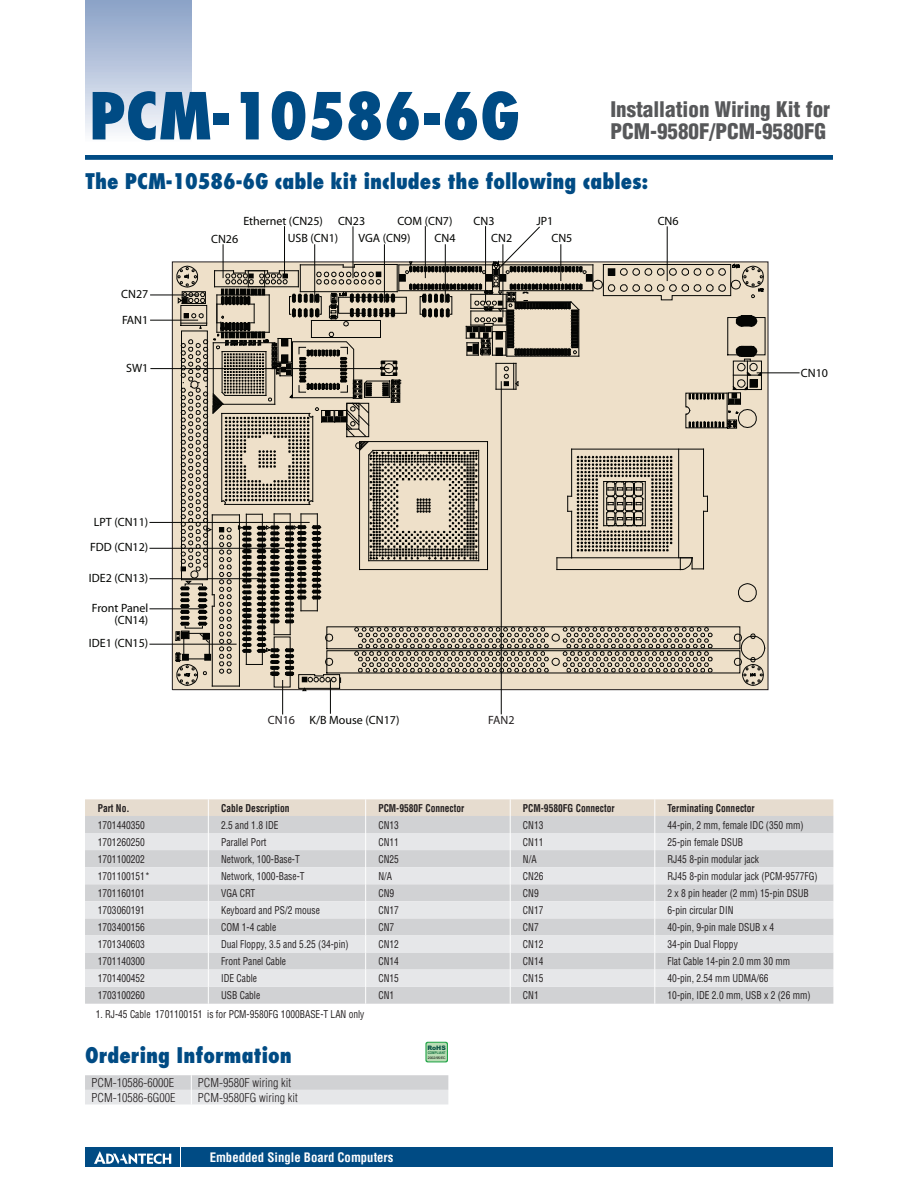
<style>
.page{position:relative;width:918px;height:1188px;background:#fff}
.page>*{position:absolute;margin:0;border:0;box-sizing:border-box;transform-origin:0 0}
.DS_Model_Name_1P{font:800 condensed 63px "Futura";color:#004b84}
.DS_Paragraph_Header{font:800 condensed 21px "Futura";color:#004b84}
.DS_Headline-1P{font:900 condensed 21px "Helvetica";color:#57585a}
.DS_www{font:700 condensed 12.75px "Helvetica";color:#fff}
.t1{font:12px/26.4px "Myriad";color:#040503}
.DS_Tab-data{font:300 condensed 12px "Helvetica";color:#231f20}
.t2{font:12px "Myriad";color:#231f20}
._02{font:condensed 10.5px "Helvetica";color:#231f20;scale:.9 1}
._01{font:700 condensed 10.5px "Helvetica";color:#231f20;scale:.9 1}
.t3{font:900 6.15px "Arial";color:#0c5446}
.t4{font:700 3.75px "Arial Narrow";color:#0c6a39}
.t5{font:3.45px "Arial";color:#040503}
.s1{color:#231f20}
</style>
<div class="page">
<div style="left:85px;top:0;width:106px;height:143px;background:linear-gradient(to bottom,#879fc5,#fafafd)"></div>
<div style="left:182px;top:1147px;width:651px;height:20px;background:#004b84"></div>
<div style="left:85px;top:1147px;width:95px;height:20px;background:#004b84"></div>
<svg style="left:94px;top:1151px;width:77px;height:13px"></svg>
<div style="left:85px;top:155px;width:748px;height:5px;background:#004b84"></div>
<svg style="left:85px;top:799px;width:748px;height:205px;background:#dcdcdc"></svg>
<svg style="left:85px;top:1075px;width:363px;height:29px;background:#dbdcde"></svg>
<hr style="left:151px;top:295px;width:47px;height:1px;background:#040503">
<hr style="left:151px;top:320px;width:47px;height:1px;background:#040503">
<hr style="left:151px;top:368px;width:238px;height:1px;background:#040503">
<hr style="left:150px;top:522px;width:159px;height:1px;background:#040503">
<hr style="left:150px;top:548px;width:134px;height:1px;background:#040503">
<hr style="left:150px;top:578px;width:109px;height:1px;background:#040503">
<hr style="left:150px;top:609px;width:54px;height:1px;background:#040503">
<hr style="left:150px;top:644px;width:86px;height:1px;background:#040503">
<hr style="left:282px;top:681px;width:1px;height:33px;background:#040503">
<hr style="left:330px;top:681px;width:1px;height:32px;background:#040503">
<hr style="left:501px;top:382px;width:1px;height:332px;background:#040503">
<hr style="left:757px;top:373px;width:42px;height:1px;background:#040503">
<svg style="left:175px;top:227px;width:591px;height:464px;background:#c8bdab"></svg>
<svg style="left:425px;top:1042px;width:23px;height:20px"></svg>
<p class="DS_Model_Name_1P" style="left:89px;top:76px;width:433px">PCM-10586-6G</p>
<p class="DS_Headline-1P" style="left:610px;top:96px;width:221px">Installation Wiring Kit for</p>
<p class="DS_Headline-1P" style="left:610px;top:119px;width:217px">PCM-9580F/PCM-9580FG</p>
<p class="DS_Paragraph_Header" style="left:85px;top:168px;width:565px">The PCM-10586-6G cable kit includes the following cables:</p>
<p class="t1" style="left:243px;top:208px;width:81px">Ethernet (CN25)</p>
<p class="t1" style="left:338px;top:208px;width:29px">CN23</p>
<p class="t1" style="left:398px;top:208px;width:56px">COM (CN7)</p>
<p class="t1" style="left:211px;top:227px;width:29px">CN26</p>
<p class="t1" style="left:288px;top:226px;width:52px">USB (CN1)</p>
<p class="t1" style="left:358px;top:226px;width:54px">VGA (CN9)</p>
<p class="t1" style="left:435px;top:226px;width:23px">CN4</p>
<p class="t1" style="left:474px;top:208px;width:23px">CN3</p>
<p class="t1" style="left:536px;top:208px;width:18px">JP1</p>
<p class="t1" style="left:491px;top:226px;width:23px">CN2</p>
<p class="t1" style="left:551px;top:226px;width:23px">CN5</p>
<p class="t1" style="left:658px;top:208px;width:23px">CN6</p>
<p class="t1" style="left:121px;top:281px;width:29px">CN27<br>FAN1</p>
<p class="t1" style="left:126px;top:356px;width:24px">SW1</p>
<p class="t1" style="left:94px;top:509px;width:56px">LPT (CN11)</p>
<p class="t1" style="left:90px;top:535px;width:60px">FDD (CN12)</p>
<p class="t1" style="left:89px;top:565px;width:61px">IDE2 (CN13)</p>
<p class="t1" style="left:92px;top:602px;width:58px;line-height:12px;text-align:right">Front Panel (CN14)</p>
<p class="t1" style="left:89px;top:630px;width:61px">IDE1 (CN15)</p>
<p class="t1" style="left:268px;top:707px;width:133px"><span class="s1">CN16</span> K/B Mouse (CN17)</p>
<p class="t2" style="left:488px;top:714px;width:28px">FAN2</p>
<p class="t1" style="left:801px;top:360px;width:29px">CN10</p>
<p class="_01" style="left:98px;top:802px;width:37px">Part No.</p>
<p class="_01" style="left:221px;top:802px;width:78px">Cable Description</p>
<p class="_01" style="left:378px;top:802px;width:97px">PCM-9580F Connector</p>
<p class="_01" style="left:523px;top:802px;width:103px">PCM-9580FG Connector</p>
<p class="_01" style="left:668px;top:802px;width:98px">Terminating Connector</p>
<p class="_02" style="left:98px;top:818px;width:54px">1701440350</p>
<p class="_02" style="left:221px;top:818px;width:65px">2.5 and 1.8 IDE</p>
<p class="_02" style="left:378px;top:818px;width:24px">CN13</p>
<p class="_02" style="left:523px;top:818px;width:24px">CN13</p>
<p class="_02" style="left:668px;top:818px;width:153px">44-pin, 2 mm, female IDC (350 mm)</p>
<p class="_02" style="left:98px;top:835px;width:54px">1701260250</p>
<p class="_02" style="left:221px;top:835px;width:52px">Parallel Port</p>
<p class="_02" style="left:378px;top:835px;width:24px">CN11</p>
<p class="_02" style="left:523px;top:835px;width:24px">CN11</p>
<p class="_02" style="left:668px;top:835px;width:85px">25-pin female DSUB</p>
<p class="_02" style="left:98px;top:853px;width:54px">1701100202</p>
<p class="_02" style="left:221px;top:853px;width:89px">Network, 100-Base-T</p>
<p class="_02" style="left:378px;top:853px;width:24px">CN25</p>
<p class="_02" style="left:523px;top:853px;width:17px">N/A</p>
<p class="_02" style="left:668px;top:853px;width:103px">RJ45 8-pin modular jack</p>
<p class="_02" style="left:98px;top:870px;width:59px">1701100151*</p>
<p class="_02" style="left:221px;top:870px;width:94px">Network, 1000-Base-T</p>
<p class="_02" style="left:378px;top:870px;width:17px">N/A</p>
<p class="_02" style="left:523px;top:870px;width:24px">CN26</p>
<p class="_02" style="left:668px;top:870px;width:168px">RJ45 8-pin modular jack (PCM-9577FG)</p>
<p class="_02" style="left:98px;top:887px;width:54px">1701160101</p>
<p class="_02" style="left:221px;top:887px;width:40px">VGA CRT</p>
<p class="_02" style="left:378px;top:887px;width:19px">CN9</p>
<p class="_02" style="left:523px;top:887px;width:19px">CN9</p>
<p class="_02" style="left:668px;top:887px;width:158px">2 x 8 pin header (2 mm) 15-pin DSUB</p>
<p class="_02" style="left:98px;top:904px;width:54px">1703060191</p>
<p class="_02" style="left:221px;top:904px;width:111px">Keyboard and PS/2 mouse</p>
<p class="_02" style="left:378px;top:904px;width:24px">CN17</p>
<p class="_02" style="left:523px;top:904px;width:24px">CN17</p>
<p class="_02" style="left:668px;top:904px;width:75px">6-pin circular DIN</p>
<p class="_02" style="left:98px;top:921px;width:54px">1703400156</p>
<p class="_02" style="left:221px;top:921px;width:63px">COM 1-4 cable</p>
<p class="_02" style="left:378px;top:921px;width:19px">CN7</p>
<p class="_02" style="left:523px;top:921px;width:19px">CN7</p>
<p class="_02" style="left:668px;top:921px;width:120px">40-pin, 9-pin male DSUB x 4</p>
<p class="_02" style="left:98px;top:938px;width:54px">1701340603</p>
<p class="_02" style="left:221px;top:938px;width:143px">Dual Floppy, 3.5 and 5.25 (34-pin)</p>
<p class="_02" style="left:378px;top:938px;width:24px">CN12</p>
<p class="_02" style="left:523px;top:938px;width:24px">CN12</p>
<p class="_02" style="left:668px;top:938px;width:80px">34-pin Dual Floppy</p>
<p class="_02" style="left:98px;top:955px;width:54px">1701140300</p>
<p class="_02" style="left:221px;top:955px;width:74px">Front Panel Cable</p>
<p class="_02" style="left:378px;top:955px;width:24px">CN14</p>
<p class="_02" style="left:523px;top:955px;width:24px">CN14</p>
<p class="_02" style="left:668px;top:955px;width:138px">Flat Cable 14-pin 2.0 mm 30 mm</p>
<p class="_02" style="left:98px;top:972px;width:54px">1701400452</p>
<p class="_02" style="left:221px;top:972px;width:41px">IDE Cable</p>
<p class="_02" style="left:378px;top:972px;width:24px">CN15</p>
<p class="_02" style="left:523px;top:972px;width:24px">CN15</p>
<p class="_02" style="left:668px;top:972px;width:114px">40-pin, 2.54 mm UDMA/66</p>
<p class="_02" style="left:98px;top:989px;width:54px">1703100260</p>
<p class="_02" style="left:221px;top:989px;width:45px">USB Cable</p>
<p class="_02" style="left:378px;top:989px;width:19px">CN1</p>
<p class="_02" style="left:523px;top:989px;width:19px">CN1</p>
<p class="_02" style="left:668px;top:989px;width:160px">10-pin, IDE 2.0 mm, USB x 2 (26 mm)</p>
<p class="_02" style="left:96px;top:1007px;width:300px">1. RJ-45 Cable 1701100151 is for PCM-9580FG 1000BASE-T LAN only</p>
<p class="DS_Paragraph_Header" style="left:85px;top:1042px;width:208px">Ordering Information</p>
<p class="DS_Tab-data" style="left:91px;top:1076px;width:84px">PCM-10586-6000E</p>
<p class="DS_Tab-data" style="left:198px;top:1076px;width:95px">PCM-9580F wiring kit</p>
<p class="DS_Tab-data" style="left:91px;top:1091px;width:85px">PCM-10586-6G00E</p>
<p class="DS_Tab-data" style="left:198px;top:1091px;width:101px">PCM-9580FG wiring kit</p>
<p class="DS_www" style="left:210px;top:1150px;width:185px">Embedded Single Board Computers</p>
<p class="t3" style="left:428px;top:1043px;width:20px">RoHS</p>
<p class="t4" style="left:428px;top:1050px;width:19px">COMPLIANT</p>
<p class="t5" style="left:428px;top:1055px;width:19px">2002/95/EC</p>
</div>
